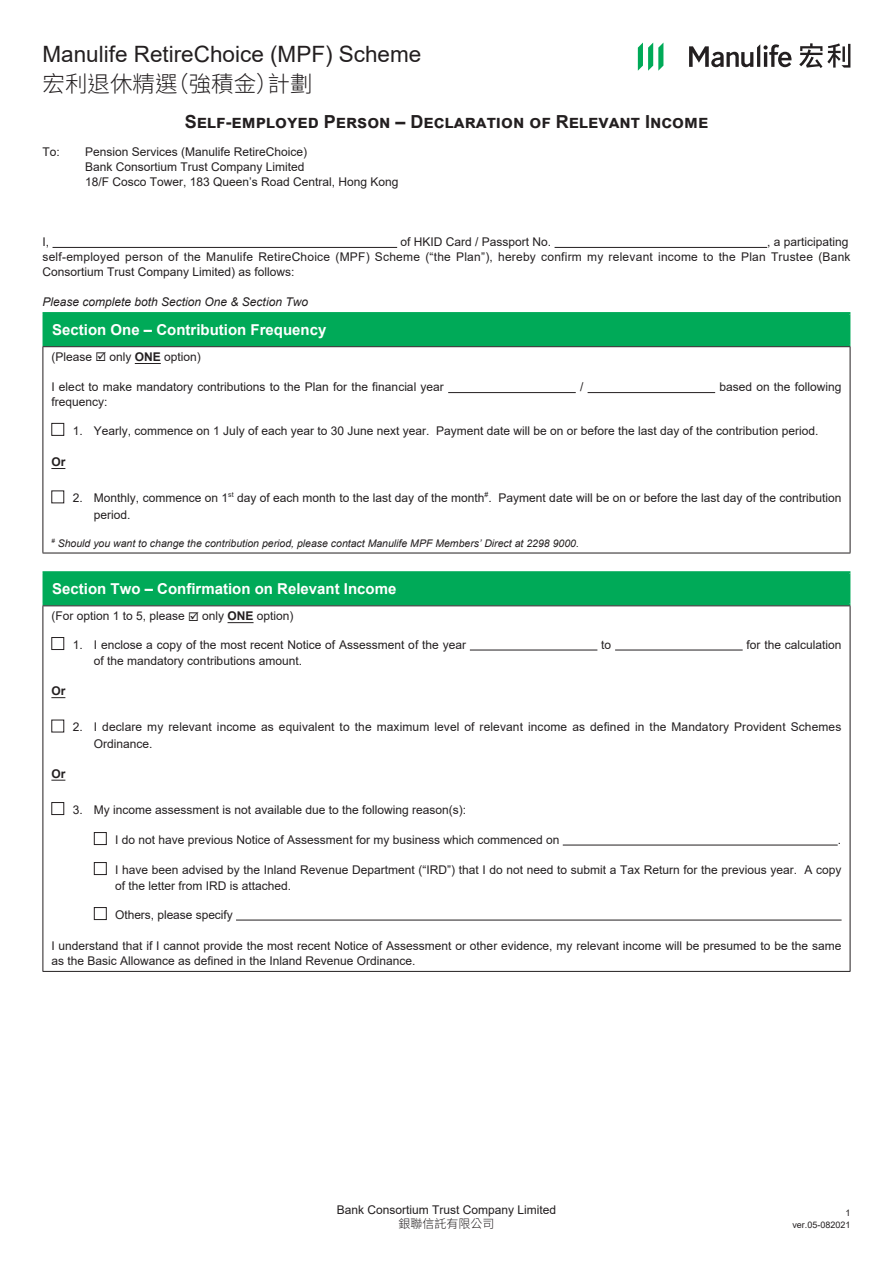
<style>
.page{position:relative;width:893px;height:1263px;background:#fff}
.page>*{position:absolute;margin:0;border:0;box-sizing:border-box;transform-origin:0 0}
.t1{font:22.5px "Arial";color:#231f20}
.t2{font:300 22.5px "Noto Sans CJ Ktc";color:#231f20}
.t3{font:700 18px "Arial";color:#231f20}
.t4{font:700 15px "Arial";color:#fff}
.t5{font:12px/15px "Arial";color:#231f20}
.t6{font:12px/15px "Arial";letter-spacing:.02em;color:#231f20}
.t7{font:italic 12px "Arial";color:#231f20}
.t8{font:300 12px "Noto Sans CJ Ktc";color:#231f20}
.t9{font:700 12px "Arial";color:#231f20}
.t10{font:italic 10.5px "Arial";color:#231f20}
.t11{font:9px/12px "Arial";color:#231f20;text-align:right}
.s1{font-weight:700}
</style>
<div class="page">
<hr style="left:53px;top:247px;width:344px;height:1px;background:#231f20">
<hr style="left:555px;top:247px;width:212px;height:1px;background:#231f20">
<div style="left:44px;top:313px;width:805px;height:32px;background:#00aa58"></div>
<hr style="left:43px;top:314px;width:2px;height:30px;background:#00aa58">
<hr style="left:43px;top:312px;width:807px;height:2px;background:#00aa58">
<hr style="left:848px;top:314px;width:2px;height:30px;background:#00aa58">
<hr style="left:43px;top:344px;width:807px;height:2px;background:#00aa58">
<hr style="left:43px;top:346px;width:807px;height:1px;background:#231f20">
<hr style="left:43px;top:347px;width:1px;height:206px;background:#231f20">
<hr style="left:850px;top:347px;width:1px;height:206px;background:#231f20">
<hr style="left:43px;top:553px;width:807px;height:1px;background:#231f20">
<svg style="left:135px;top:363px;width:26px;height:1px"></svg>
<hr style="left:448px;top:392px;width:128px;height:1px;background:#231f20">
<hr style="left:588px;top:392px;width:127px;height:1px;background:#231f20">
<div style="left:51px;top:423px;width:13px;height:13px;border:1px solid #231f20"></div>
<svg style="left:51px;top:468px;width:14px;height:1px"></svg>
<div style="left:44px;top:572px;width:805px;height:32px;background:#00aa58"></div>
<hr style="left:43px;top:573px;width:2px;height:30px;background:#00aa58">
<hr style="left:43px;top:571px;width:807px;height:2px;background:#00aa58">
<hr style="left:848px;top:573px;width:2px;height:30px;background:#00aa58">
<hr style="left:43px;top:603px;width:807px;height:2px;background:#00aa58">
<hr style="left:43px;top:605px;width:807px;height:1px;background:#231f20">
<hr style="left:43px;top:606px;width:1px;height:365px;background:#231f20">
<hr style="left:850px;top:606px;width:1px;height:365px;background:#231f20">
<hr style="left:43px;top:971px;width:807px;height:1px;background:#231f20">
<svg style="left:228px;top:622px;width:26px;height:1px"></svg>
<div style="left:51px;top:637px;width:13px;height:13px;border:1px solid #231f20"></div>
<hr style="left:470px;top:650px;width:127px;height:1px;background:#231f20">
<hr style="left:615px;top:650px;width:128px;height:1px;background:#231f20">
<svg style="left:51px;top:697px;width:14px;height:1px"></svg>
<svg style="left:51px;top:780px;width:14px;height:1px"></svg>
<div style="left:51px;top:802px;width:13px;height:13px;border:1px solid #231f20"></div>
<div style="left:94px;top:832px;width:13px;height:13px;border:1px solid #231f20"></div>
<hr style="left:563px;top:845px;width:275px;height:1px;background:#231f20">
<div style="left:94px;top:862px;width:13px;height:13px;border:1px solid #231f20"></div>
<div style="left:94px;top:907px;width:13px;height:13px;border:1px solid #231f20"></div>
<hr style="left:236px;top:920px;width:606px;height:1px;background:#231f20">
<svg style="left:638px;top:43px;width:25px;height:28px"></svg>
<svg style="left:689px;top:44px;width:103px;height:23px"></svg>
<svg style="left:799px;top:43px;width:51px;height:25px"></svg>
<h1 class="t1" style="left:43px;top:39px;width:380px">Manulife RetireChoice (MPF) Scheme</h1>
<h1 class="t2" style="left:43px;top:71px;width:272px">宏利退休精選（強積金）計劃</h1>
<h2 class="t3" style="left:185px;top:109px;width:525px">Self-employed Person – Declaration of Relevant Income</h2>
<p class="t5" style="left:43px;top:144px;width:19px">To:</p>
<p class="t5" style="left:85px;top:144px;width:315px">Pension Services (Manulife RetireChoice)<br>Bank Consortium Trust Company Limited<br>18/F Cosco Tower, 183 Queen’s Road Central, Hong Kong</p>
<p class="t5" style="left:43px;top:234px;width:8px">I,</p>
<p class="t5" style="left:400px;top:234px;width:152px">of HKID Card / Passport No.</p>
<p class="t6" style="left:43px;top:234px;width:810px;text-indent:725px">, a participating self-employed person of the Manulife RetireChoice (MPF) Scheme (“the Plan”), hereby confirm my relevant income to the Plan Trustee (Bank<br>Consortium Trust Company Limited) as follows:</p>
<p class="t7" style="left:43px;top:294px;width:267px">Please complete both Section One &amp; Section Two</p>
<p class="t4" style="left:52px;top:319px;width:276px">Section One – Contribution Frequency</p>
<p class="t5" style="left:51px;top:349px;width:151px">(Please ☑ only <span class="s1">ONE</span> option)</p>
<p class="t5" style="left:51px;top:379px;width:394px">I elect to make mandatory contributions to the Plan for the financial year</p>
<p class="t5" style="left:580px;top:379px;width:5px">/</p>
<p class="t5" style="left:719px;top:379px;width:124px">based on the following</p>
<p class="t5" style="left:51px;top:394px;width:58px">frequency:</p>
<p class="t5" style="left:73px;top:423px;width:747px">1. Yearly, commence on 1 July of each year to 30 June next year. Payment date will be on or before the last day of the contribution period.</p>
<p class="t9" style="left:51px;top:454px;width:16px">Or</p>
<p class="t5" style="left:94px;top:489px;width:749px;line-height:16.6px;text-indent:-21px">2. Monthly, commence on 1<sup>st</sup> day of each month to the last day of the month<sup>#</sup>. Payment date will be on or before the last day of the contribution period.</p>
<p class="t10" style="left:51px;top:537px;width:529px"><sup>#</sup> Should you want to change the contribution period, please contact Manulife MPF Members’ Direct at 2298 9000.</p>
<p class="t4" style="left:52px;top:578px;width:346px">Section Two – Confirmation on Relevant Income</p>
<p class="t5" style="left:51px;top:609px;width:244px">(For option 1 to 5, please ☑ only <span class="s1">ONE</span> option)</p>
<p class="t5" style="left:73px;top:637px;width:395px">1. I enclose a copy of the most recent Notice of Assessment of the year</p>
<p class="t5" style="left:601px;top:637px;width:12px">to</p>
<p class="t5" style="left:746px;top:637px;width:97px">for the calculation</p>
<p class="t5" style="left:94px;top:654px;width:210px">of the mandatory contributions amount.</p>
<p class="t9" style="left:51px;top:683px;width:16px">Or</p>
<p class="t5" style="left:94px;top:719px;width:749px;line-height:16.6px;text-indent:-21px">2. I declare my relevant income as equivalent to the maximum level of relevant income as defined in the Mandatory Provident Schemes<br>Ordinance.</p>
<p class="t9" style="left:51px;top:765px;width:16px">Or</p>
<p class="t5" style="left:73px;top:802px;width:395px">3. My income assessment is not available due to the following reason(s):</p>
<p class="t5" style="left:115px;top:832px;width:446px">I do not have previous Notice of Assessment for my business which commenced on</p>
<p class="t5" style="left:838px;top:832px;width:5px">.</p>
<p class="t5" style="left:115px;top:861px;width:728px;line-height:16.6px">I have been advised by the Inland Revenue Department (“IRD”) that I do not need to submit a Tax Return for the previous year. A copy of the letter from IRD is attached.</p>
<p class="t5" style="left:115px;top:907px;width:119px">Others, please specify</p>
<p class="t5" style="left:51px;top:939px;width:792px">I understand that if I cannot provide the most recent Notice of Assessment or other evidence, my relevant income will be presumed to be the same as the Basic Allowance as defined in the Inland Revenue Ordinance.</p>
<p class="t5" style="left:337px;top:1203px;width:221px">Bank Consortium Trust Company Limited</p>
<p class="t8" style="left:398px;top:1217px;width:97px">銀聯信託有限公司</p>
<p class="t11" style="left:792px;top:1207px;width:60px">1 ver.05-082021</p>
</div>
